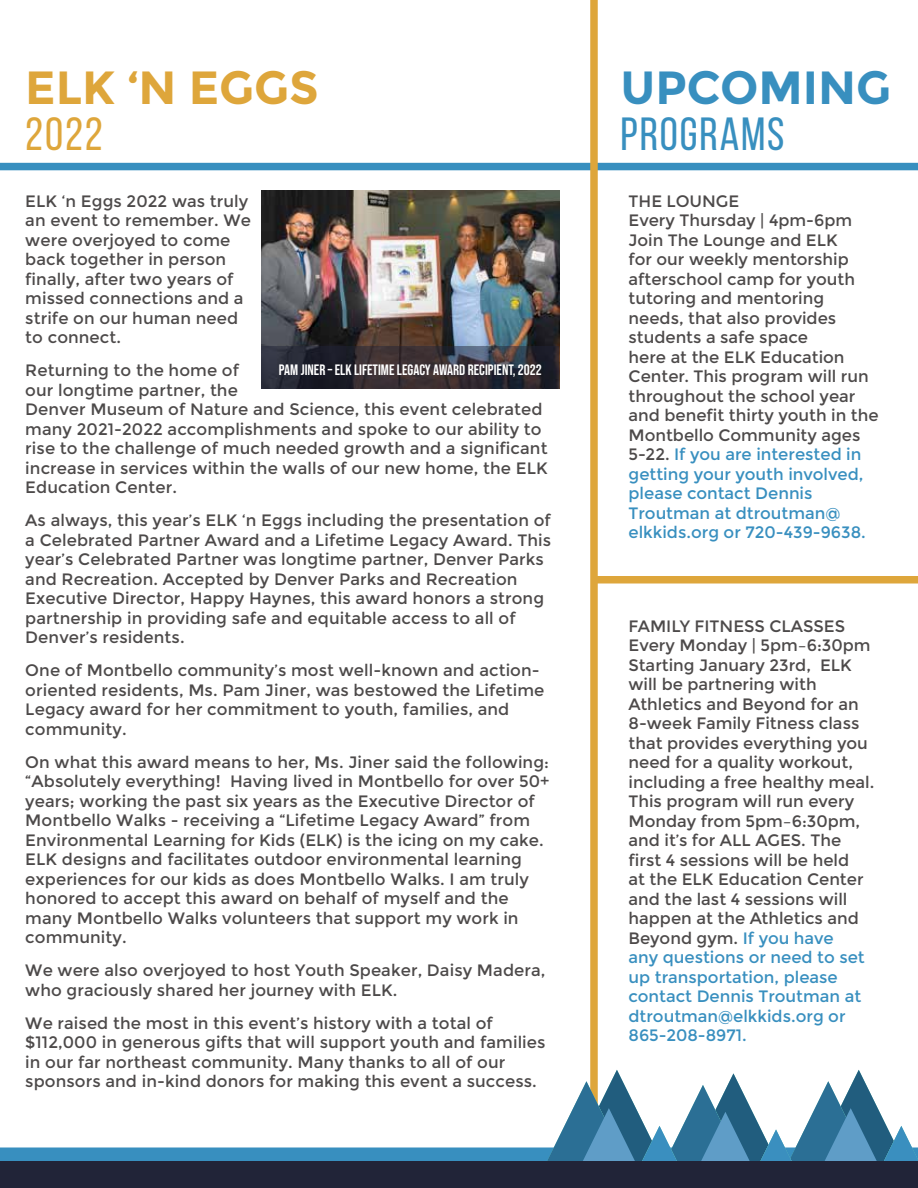
<style>
.page{position:relative;width:918px;height:1188px;background:#fff}
.page>*{position:absolute;margin:0;border:0;box-sizing:border-box;transform-origin:0 0}
.t1{font:700 46.5px "Montserrat";color:#dea63b}
.t2{font:700 46.5px "Montserrat";color:#388fbf}
.t3{font:46.5px "Bebas Neue";letter-spacing:.04em;color:#388fbf}
.t4{font:46.5px "Bebas Neue";color:#dea63b}
.t5{font:16.5px/19.5px "Montserrat";letter-spacing:.005em;color:#4d4a4a}
.t6{font:15px "Bebas Neue";color:#fff}
.s1{color:#388fbf}
</style>
<div class="page">
<div style="left:0;top:1148px;width:918px;height:13px;background:#388fbf"></div>
<div style="left:0;top:163px;width:918px;height:7px;background:#388fbf"></div>
<div style="left:594px;top:576px;width:324px;height:8px;background:#dea63b"></div>
<div style="left:590px;top:0;width:8px;height:1134px;background:#dea63b"></div>
<svg style="left:546px;top:1070px;width:372px;height:91px"></svg>
<div style="left:0;top:1161px;width:918px;height:27px;background:#212438"></div>
<img style="left:262px;top:190px;width:297px;height:199px">
<svg style="left:262px;top:346px;width:297px;height:42px;background:#302d35"></svg>
<h1 class="t1" style="left:25px;top:59px;width:295px">ELK ‘N EGGS</h1>
<h1 class="t4" style="left:25px;top:109px;width:79px">2022</h1>
<p class="t5" style="left:25px;top:191px;width:227px">ELK ‘n Eggs 2022 was truly an event to remember. We were overjoyed to come back together in person finally, after two years of missed connections and a strife on our human need to connect.</p>
<p class="t5" style="left:25px;top:361px;width:524px">Returning to the home of<br>our longtime partner, the<br>Denver Museum of Nature and Science, this event celebrated many 2021-2022 accomplishments and spoke to our ability to rise to the challenge of much needed growth and a significant increase in services within the walls of our new home, the ELK Education Center.</p>
<p class="t5" style="left:25px;top:511px;width:527px">As always, this year’s ELK ‘n Eggs including the presentation of a Celebrated Partner Award and a Lifetime Legacy Award. This year’s Celebrated Partner was longtime partner, Denver Parks and Recreation. Accepted by Denver Parks and Recreation Executive Director, Happy Haynes, this award honors a strong partnership in providing safe and equitable access to all of Denver’s residents.</p>
<p class="t5" style="left:25px;top:661px;width:521px">One of Montbello community’s most well-known and action&shy;oriented residents, Ms. Pam Jiner, was bestowed the Lifetime Legacy award for her commitment to youth, families, and community.</p>
<p class="t5" style="left:25px;top:752px;width:526px">On what this award means to her, Ms. Jiner said the following: “Absolutely everything! Having lived in Montbello for over 50+ years; working the past six years as the Executive Director of Montbello Walks - receiving a “Lifetime Legacy Award” from Environmental Learning for Kids (ELK) is the icing on my cake.<br>ELK designs and facilitates outdoor environmental learning experiences for our kids as does Montbello Walks. I am truly honored to accept this award on behalf of myself and the many Montbello Walks volunteers that support my work in community.</p>
<p class="t5" style="left:25px;top:961px;width:522px">We were also overjoyed to host Youth Speaker, Daisy Madera, who graciously shared her journey with ELK.</p>
<p class="t5" style="left:25px;top:1013px;width:522px">We raised the most in this event’s history with a total of $112,000 in generous gifts that will support youth and families in our far northeast community. Many thanks to all of our sponsors and in-kind donors for making this event a success.</p>
<p class="t6" style="left:279px;top:361px;width:265px">PAM JINER – ELK LIFETIME LEGACY AWARD RECIPIENT, 2022</p>
<h1 class="t2" style="left:620px;top:59px;width:272px">UPCOMING</h1>
<h1 class="t3" style="left:620px;top:109px;width:166px">PROGRAMS</h1>
<p class="t5" style="left:629px;top:191px;width:252px">THE LOUNGE<br>Every Thursday | 4pm-6pm<br>Join The Lounge and ELK<br>for our weekly mentorship afterschool camp for youth tutoring and mentoring needs, that also provides students a safe space<br>here at the ELK Education<br>Center. This program will run throughout the school year and benefit thirty youth in the<br>Montbello Community ages<br>5-22. <span class="s1">If you are interested in getting your youth involved, please contact Dennis<br>Troutman at dtroutman@ elkkids.org or 720-439-9638.</span></p>
<p class="t5" style="left:629px;top:616px;width:247px">FAMILY FITNESS CLASSES<br>Every Monday | 5pm–6:30pm<br>Starting January 23rd, ELK will be partnering with<br>Athletics and Beyond for an<br>8-week Family Fitness class that provides everything you need for a quality workout, including a free healthy meal.<br>This program will run every<br>Monday from 5pm–6:30pm, and it’s for ALL AGES. The first 4 sessions will be held<br>at the ELK Education Center and the last 4 sessions will happen at the Athletics and<br>Beyond gym. <span class="s1">If you have<br>any questions or need to set up transportation, please contact Dennis Troutman at dtroutman@elkkids.org or<br>865-208-8971.</span></p>
</div>
